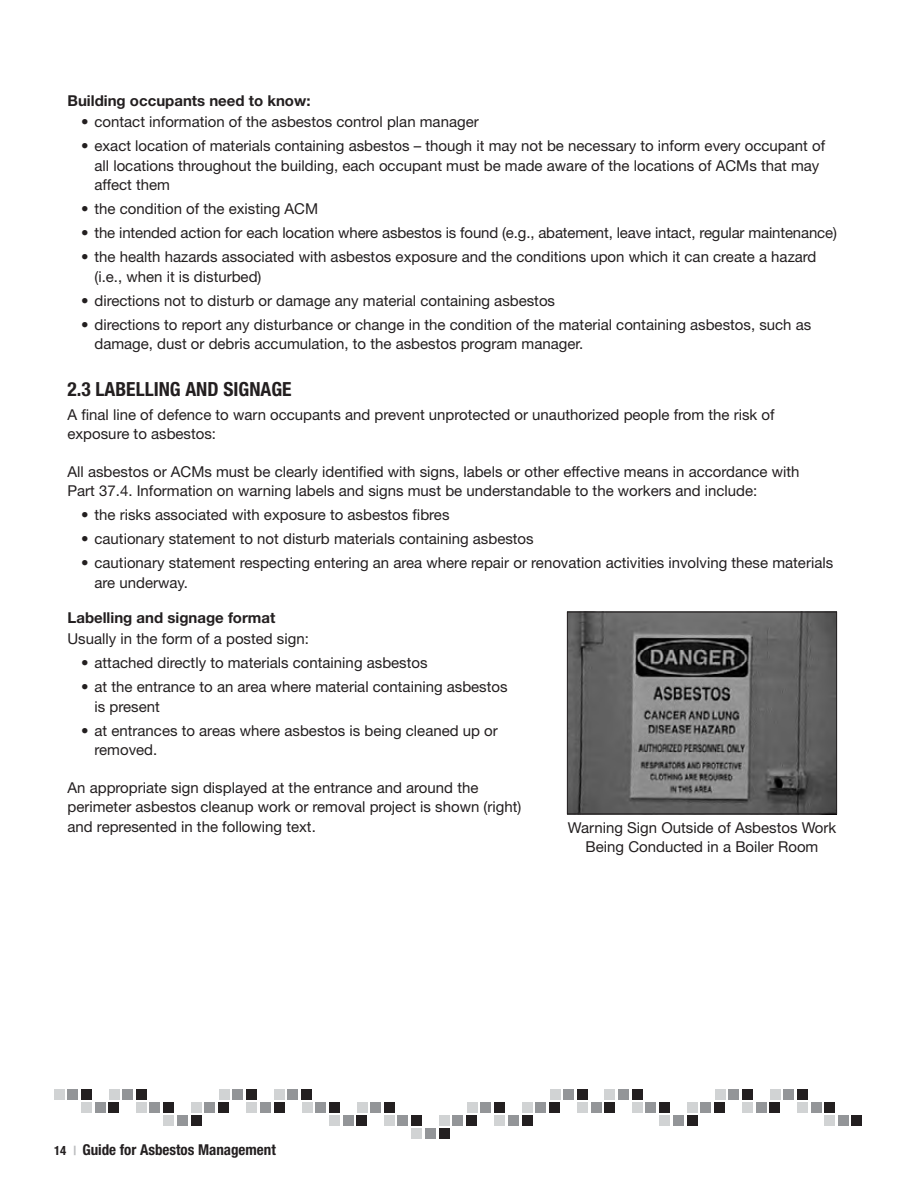
<style>
.page{position:relative;width:918px;height:1188px;background:#fff}
.page>*{position:absolute;margin:0;border:0;box-sizing:border-box;transform-origin:0 0}
.t1{font:700 condensed 19.5px "Helvetica Neue";color:#231f20}
.t2{font:15px/19.5px "Helvetica Neue";color:#231f20}
.t3{font:700 15px "Helvetica Neue";color:#231f20}
.t4{font:700 condensed 15px "Helvetica Neue";color:#231f20}
.s1{font-size:12.75px}
.s2{font-size:12.75px;color:#bcbec0}
</style>
<div class="page">
<div style="left:797px;top:1089px;width:11px;height:11px;background:#231f20"></div>
<div style="left:784px;top:1089px;width:10px;height:11px;background:#939598"></div>
<div style="left:770px;top:1089px;width:10px;height:11px;background:#d1d3d4"></div>
<div style="left:770px;top:1102px;width:10px;height:11px;background:#231f20"></div>
<div style="left:756px;top:1102px;width:10px;height:11px;background:#939598"></div>
<div style="left:743px;top:1102px;width:10px;height:11px;background:#d1d3d4"></div>
<div style="left:742px;top:1089px;width:11px;height:11px;background:#231f20"></div>
<div style="left:729px;top:1089px;width:10px;height:11px;background:#939598"></div>
<div style="left:715px;top:1089px;width:10px;height:11px;background:#d1d3d4"></div>
<div style="left:714px;top:1102px;width:11px;height:11px;background:#231f20"></div>
<div style="left:701px;top:1102px;width:10px;height:11px;background:#939598"></div>
<div style="left:687px;top:1102px;width:10px;height:11px;background:#d1d3d4"></div>
<div style="left:687px;top:1115px;width:10px;height:11px;background:#231f20"></div>
<div style="left:673px;top:1115px;width:10px;height:11px;background:#939598"></div>
<div style="left:660px;top:1115px;width:10px;height:11px;background:#d1d3d4"></div>
<div style="left:659px;top:1102px;width:11px;height:11px;background:#231f20"></div>
<div style="left:646px;top:1102px;width:10px;height:11px;background:#939598"></div>
<div style="left:632px;top:1102px;width:10px;height:11px;background:#d1d3d4"></div>
<div style="left:632px;top:1089px;width:10px;height:11px;background:#231f20"></div>
<div style="left:619px;top:1089px;width:10px;height:11px;background:#939598"></div>
<div style="left:605px;top:1089px;width:10px;height:11px;background:#d1d3d4"></div>
<div style="left:605px;top:1102px;width:10px;height:11px;background:#231f20"></div>
<div style="left:591px;top:1102px;width:10px;height:11px;background:#939598"></div>
<div style="left:577px;top:1102px;width:11px;height:11px;background:#d1d3d4"></div>
<div style="left:577px;top:1089px;width:10px;height:11px;background:#231f20"></div>
<div style="left:564px;top:1089px;width:10px;height:11px;background:#939598"></div>
<div style="left:550px;top:1089px;width:10px;height:11px;background:#d1d3d4"></div>
<div style="left:549px;top:1102px;width:11px;height:11px;background:#231f20"></div>
<div style="left:536px;top:1102px;width:10px;height:11px;background:#939598"></div>
<div style="left:522px;top:1102px;width:10px;height:11px;background:#d1d3d4"></div>
<div style="left:522px;top:1115px;width:10px;height:11px;background:#231f20"></div>
<div style="left:508px;top:1115px;width:10px;height:11px;background:#939598"></div>
<div style="left:495px;top:1115px;width:10px;height:11px;background:#d1d3d4"></div>
<div style="left:494px;top:1102px;width:11px;height:11px;background:#231f20"></div>
<div style="left:481px;top:1102px;width:10px;height:11px;background:#939598"></div>
<div style="left:467px;top:1102px;width:10px;height:11px;background:#d1d3d4"></div>
<div style="left:466px;top:1115px;width:11px;height:11px;background:#231f20"></div>
<div style="left:453px;top:1115px;width:10px;height:11px;background:#939598"></div>
<div style="left:439px;top:1115px;width:10px;height:11px;background:#d1d3d4"></div>
<div style="left:439px;top:1128px;width:10px;height:11px;background:#231f20"></div>
<div style="left:425px;top:1128px;width:11px;height:11px;background:#939598"></div>
<div style="left:412px;top:1128px;width:10px;height:11px;background:#d1d3d4"></div>
<div style="left:411px;top:1115px;width:11px;height:11px;background:#231f20"></div>
<div style="left:398px;top:1115px;width:10px;height:11px;background:#939598"></div>
<div style="left:384px;top:1115px;width:10px;height:11px;background:#d1d3d4"></div>
<div style="left:384px;top:1102px;width:10px;height:11px;background:#231f20"></div>
<div style="left:371px;top:1102px;width:10px;height:11px;background:#939598"></div>
<div style="left:357px;top:1102px;width:10px;height:11px;background:#d1d3d4"></div>
<div style="left:357px;top:1115px;width:10px;height:11px;background:#231f20"></div>
<div style="left:343px;top:1115px;width:10px;height:11px;background:#939598"></div>
<div style="left:330px;top:1115px;width:10px;height:11px;background:#d1d3d4"></div>
<div style="left:329px;top:1102px;width:10px;height:11px;background:#231f20"></div>
<div style="left:316px;top:1102px;width:10px;height:11px;background:#939598"></div>
<div style="left:302px;top:1102px;width:10px;height:11px;background:#d1d3d4"></div>
<div style="left:301px;top:1089px;width:11px;height:11px;background:#231f20"></div>
<div style="left:288px;top:1089px;width:10px;height:11px;background:#939598"></div>
<div style="left:274px;top:1089px;width:10px;height:11px;background:#d1d3d4"></div>
<div style="left:274px;top:1102px;width:10px;height:11px;background:#231f20"></div>
<div style="left:260px;top:1102px;width:11px;height:11px;background:#939598"></div>
<div style="left:247px;top:1102px;width:10px;height:11px;background:#d1d3d4"></div>
<div style="left:246px;top:1089px;width:11px;height:11px;background:#231f20"></div>
<div style="left:233px;top:1089px;width:10px;height:11px;background:#939598"></div>
<div style="left:219px;top:1089px;width:10px;height:11px;background:#d1d3d4"></div>
<div style="left:218px;top:1102px;width:11px;height:11px;background:#231f20"></div>
<div style="left:205px;top:1102px;width:10px;height:11px;background:#939598"></div>
<div style="left:191px;top:1102px;width:10px;height:11px;background:#d1d3d4"></div>
<div style="left:191px;top:1115px;width:10px;height:11px;background:#231f20"></div>
<div style="left:177px;top:1115px;width:11px;height:11px;background:#939598"></div>
<div style="left:164px;top:1115px;width:10px;height:11px;background:#d1d3d4"></div>
<div style="left:163px;top:1102px;width:11px;height:11px;background:#231f20"></div>
<div style="left:150px;top:1102px;width:10px;height:11px;background:#939598"></div>
<div style="left:136px;top:1102px;width:10px;height:11px;background:#d1d3d4"></div>
<div style="left:136px;top:1089px;width:10px;height:11px;background:#231f20"></div>
<div style="left:123px;top:1089px;width:10px;height:11px;background:#939598"></div>
<div style="left:109px;top:1089px;width:10px;height:11px;background:#d1d3d4"></div>
<div style="left:109px;top:1102px;width:10px;height:11px;background:#231f20"></div>
<div style="left:95px;top:1102px;width:10px;height:11px;background:#939598"></div>
<div style="left:82px;top:1102px;width:10px;height:11px;background:#d1d3d4"></div>
<div style="left:81px;top:1089px;width:10px;height:11px;background:#231f20"></div>
<div style="left:68px;top:1089px;width:10px;height:11px;background:#939598"></div>
<div style="left:54px;top:1089px;width:10px;height:11px;background:#d1d3d4"></div>
<div style="left:825px;top:1102px;width:10px;height:11px;background:#231f20"></div>
<div style="left:811px;top:1102px;width:10px;height:11px;background:#939598"></div>
<div style="left:797px;top:1102px;width:11px;height:11px;background:#d1d3d4"></div>
<div style="left:852px;top:1115px;width:10px;height:11px;background:#231f20"></div>
<div style="left:838px;top:1115px;width:10px;height:11px;background:#939598"></div>
<div style="left:825px;top:1115px;width:10px;height:11px;background:#d1d3d4"></div>
<img style="left:569px;top:614px;width:266px;height:198px">
<div style="left:567px;top:612px;width:270px;height:202px;border:1px solid #231f20"></div>
<p class="t3" style="left:68px;top:92px;width:245px">Building occupants need to know:</p>
<p class="t2" style="left:81px;top:112px;width:399px">• contact information of the asbestos control plan manager</p>
<p class="t2" style="left:94px;top:136px;width:732px;text-indent:-14px">• exact location of materials containing asbestos – though it may not be necessary to inform every occupant of all locations throughout the building, each occupant must be made aware of the locations of ACMs that may affect them</p>
<p class="t2" style="left:81px;top:199px;width:239px">• the condition of the existing ACM</p>
<p class="t2" style="left:81px;top:223px;width:757px">• the intended action for each location where asbestos is found (e.g., abatement, leave intact, regular maintenance)</p>
<p class="t2" style="left:94px;top:247px;width:724px;text-indent:-14px">• the health hazards associated with asbestos exposure and the conditions upon which it can create a hazard (i.e., when it is disturbed)</p>
<p class="t2" style="left:81px;top:290px;width:476px">• directions not to disturb or damage any material containing asbestos</p>
<p class="t2" style="left:94px;top:314px;width:718px;text-indent:-14px">• directions to report any disturbance or change in the condition of the material containing asbestos, such as damage, dust or debris accumulation, to the asbestos program manager.</p>
<h1 class="t1" style="left:68px;top:377px;width:226px">2.3 LABELLING AND SIGNAGE</h1>
<p class="t2" style="left:68px;top:404px;width:709px">A final line of defence to warn occupants and prevent unprotected or unauthorized people from the risk of exposure to asbestos:</p>
<p class="t2" style="left:68px;top:461px;width:734px">All asbestos or ACMs must be clearly identified with signs, labels or other effective means in accordance with<br>Part 37.4. Information on warning labels and signs must be understandable to the workers and include:</p>
<p class="t2" style="left:81px;top:505px;width:370px">• the risks associated with exposure to asbestos fibres</p>
<p class="t2" style="left:81px;top:529px;width:454px">• cautionary statement to not disturb materials containing asbestos</p>
<p class="t2" style="left:94px;top:553px;width:740px;text-indent:-14px">• cautionary statement respecting entering an area where repair or renovation activities involving these materials are underway.</p>
<p class="t3" style="left:68px;top:609px;width:209px">Labelling and signage format</p>
<p class="t2" style="left:68px;top:629px;width:243px">Usually in the form of a posted sign:</p>
<p class="t2" style="left:81px;top:653px;width:348px">• attached directly to materials containing asbestos</p>
<p class="t2" style="left:94px;top:677px;width:415px;text-indent:-14px">• at the entrance to an area where material containing asbestos is present</p>
<p class="t2" style="left:94px;top:721px;width:405px;text-indent:-14px">• at entrances to areas where asbestos is being cleaned up or removed.</p>
<p class="t2" style="left:68px;top:778px;width:455px">An appropriate sign displayed at the entrance and around the perimeter asbestos cleanup work or removal project is shown (right) and represented in the following text.</p>
<p class="t2" style="left:568px;top:818px;width:270px;text-align:center">Warning Sign Outside of Asbestos Work<br>Being Conducted in a Boiler Room</p>
<p class="t4" style="left:54px;top:1140px;width:223px"><span class="s1">14</span> <span class="s2">|</span> Guide for Asbestos Management</p>
</div>
